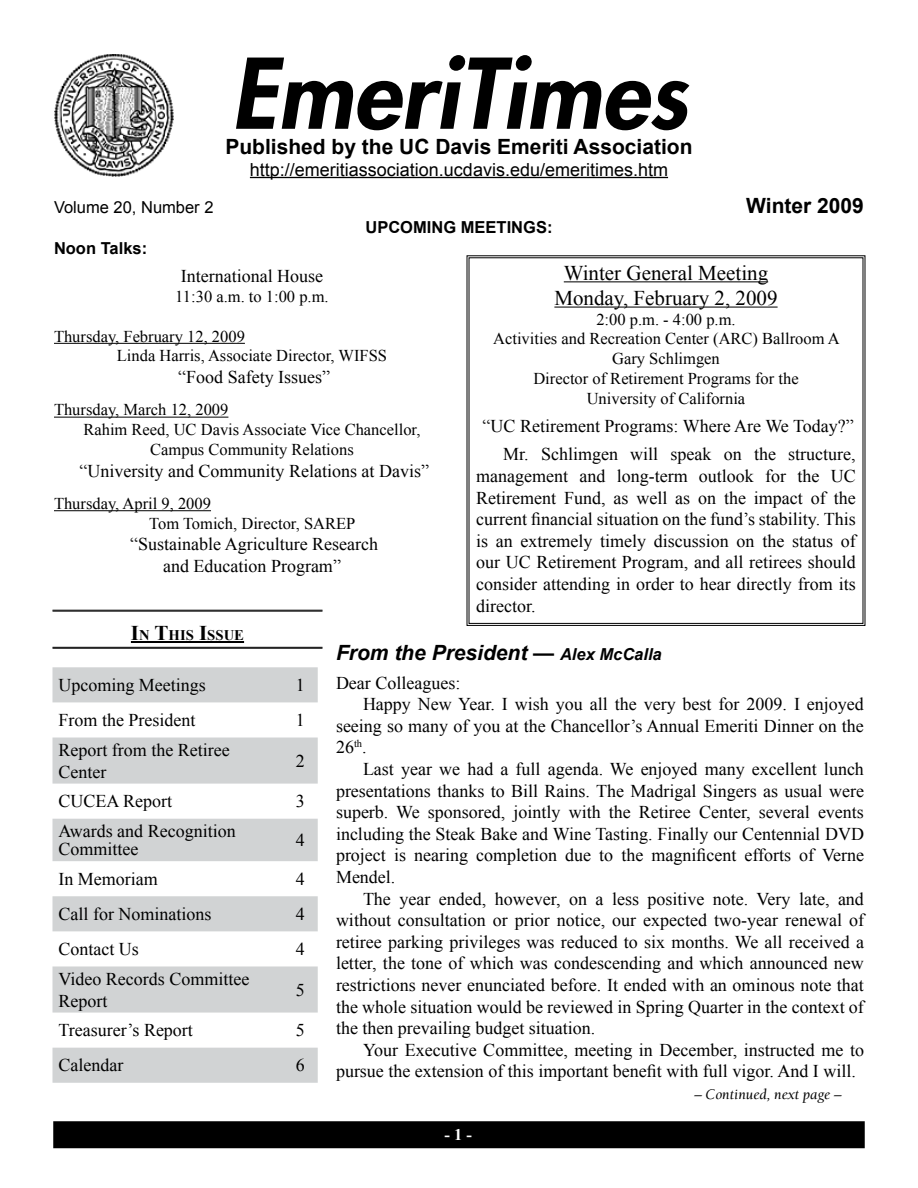
<style>
.page{position:relative;width:918px;height:1188px;background:#fff}
.page>*{position:absolute;margin:0;border:0;box-sizing:border-box;transform-origin:0 0}
.t1{font:italic 800 94.5px "Futura";color:#000}
.t2{font:700 21px "Arial";color:#000}
.t3{font:21px/25.2px "Times New Roman";color:#000;text-align:center}
.t4{font:italic 700 21px "Arial";color:#000}
.t5{font:18px/21.6px "Times New Roman";color:#000}
.t6{font:18px "Arial";color:#000}
.t7{font:16.5px/19.8px "Times New Roman";color:#000}
.t8{font:700 16.5px "Arial";color:#000}
.t9{font:16.5px "Arial";color:#000}
.t10{font:700 16.5px "Times New Roman";color:#fff}
.t11{font:italic 15px "Berkeley";color:#000}
.t12{font:700 14.7px "Times New Roman";color:#000}
.s1{font-size:21px}
.s2{font-size:16.5px}
</style>
<div class="page">
<hr style="left:250px;top:177px;width:418px;height:1px;background:#000">
<img style="left:54px;top:54px;width:119px;height:122px">
<div style="left:54px;top:1122px;width:810px;height:26px;background:#000"></div>
<div style="left:53px;top:1121px;width:812px;height:27px;border:2px solid #000"></div>
<hr style="left:54px;top:343px;width:191px;height:1px;background:#000">
<hr style="left:54px;top:417px;width:174px;height:1px;background:#000">
<hr style="left:54px;top:510px;width:157px;height:1px;background:#000">
<svg style="left:466px;top:255px;width:400px;height:371px"></svg>
<hr style="left:131px;top:641px;width:113px;height:2px;background:#000">
<hr style="left:52px;top:610px;width:270px;height:1px;background:#000">
<hr style="left:52px;top:611px;width:270px;height:1px;background:#000">
<hr style="left:52px;top:647px;width:270px;height:1px;background:#000">
<hr style="left:52px;top:648px;width:270px;height:1px;background:#000">
<svg style="left:52px;top:667px;width:266px;height:416px;fill:#d1d3d4"></svg>
<h1 class="t1" style="left:231px;top:34px;width:458px">EmeriTimes</h1>
<p class="t2" style="left:225px;top:133px;width:469px">Published by the UC Davis Emeriti Association</p>
<p class="t6" style="left:250px;top:157px;width:420px">http://emeritiassociation.ucdavis.edu/emeritimes.htm</p>
<p class="t9" style="left:54px;top:197px;width:161px">Volume 20, Number 2</p>
<p class="t2" style="left:746px;top:192px;width:119px">Winter 2009</p>
<p class="t8" style="left:365px;top:217px;width:189px">UPCOMING MEETINGS:</p>
<p class="t8" style="left:54px;top:237px;width:95px">Noon Talks:</p>
<p class="t5" style="left:181px;top:265px;width:144px">International House</p>
<p class="t7" style="left:175px;top:286px;width:155px">11:30 a.m. to 1:00 p.m.</p>
<p class="t7" style="left:117px;top:326px;width:272px;text-indent:-63px">Thursday, February 12, 2009<br>Linda Harris, Associate Director, WIFSS</p>
<p class="t5" style="left:178px;top:366px;width:153px">“Food Safety Issues”</p>
<p class="t7" style="left:54px;top:400px;width:176px">Thursday, March 12, 2009</p>
<p class="t7" style="left:83px;top:419px;width:339px">Rahim Reed, UC Davis Associate Vice Chancellor,</p>
<p class="t7" style="left:150px;top:439px;width:205px">Campus Community Relations</p>
<p class="t5" style="left:80px;top:459px;width:351px">“University and Community Relations at Davis”</p>
<p class="t7" style="left:149px;top:493px;width:208px;text-indent:-95px">Thursday, April 9, 2009<br>Tom Tomich, Director, SAREP</p>
<p class="t5" style="left:130px;top:533px;width:249px;text-align:center">“Sustainable Agriculture Research and Education Program”</p>
<p class="t3" style="left:554px;top:260px;width:225px">Winter General Meeting<br>Monday, February 2, 2009</p>
<p class="t7" style="left:493px;top:309px;width:348px;text-align:center">2:00 p.m. - 4:00 p.m.<br>Activities and Recreation Center (ARC) Ballroom A<br>Gary Schlimgen<br>Director of Retirement Programs for the<br>University of California</p>
<p class="t5" style="left:483px;top:412px;width:375px;line-height:28.3px;text-align:right">“UC Retirement Programs: Where Are We Today?”<br>Mr. Schlimgen will speak on the structure,</p>
<p class="t5" style="left:476px;top:465px;width:381px;text-align:justify">management and long-term outlook for the UC Retirement Fund, as well as on the impact of the current financial situation on the fund’s stability. This is an extremely timely discussion on the status of our UC Retirement Program, and all retirees should consider attending in order to hear directly from its director.</p>
<p class="t12" style="left:131px;top:625px;width:115px"><span class="s1">I</span>N <span class="s1">T</span>HIS <span class="s1">I</span>SSUE</p>
<p class="t5" style="left:58px;top:674px;width:149px">Upcoming Meetings</p>
<p class="t5" style="left:296px;top:674px;width:10px">1</p>
<p class="t5" style="left:58px;top:709px;width:138px">From the President</p>
<p class="t5" style="left:296px;top:709px;width:10px">1</p>
<p class="t5" style="left:58px;top:739px;width:173px">Report from the Retiree<br>Center</p>
<p class="t5" style="left:296px;top:750px;width:10px">2</p>
<p class="t5" style="left:58px;top:790px;width:115px">CUCEA Report</p>
<p class="t5" style="left:296px;top:790px;width:10px">3</p>
<p class="t5" style="left:58px;top:822px;width:179px;line-height:18px">Awards and Recognition<br>Committee</p>
<p class="t5" style="left:296px;top:829px;width:10px">4</p>
<p class="t5" style="left:58px;top:868px;width:101px">In Memoriam</p>
<p class="t5" style="left:296px;top:868px;width:10px">4</p>
<p class="t5" style="left:58px;top:903px;width:154px">Call for Nominations</p>
<p class="t5" style="left:296px;top:903px;width:10px">4</p>
<p class="t5" style="left:58px;top:938px;width:82px">Contact Us</p>
<p class="t5" style="left:296px;top:938px;width:10px">4</p>
<p class="t5" style="left:58px;top:968px;width:192px">Video Records Committee<br>Report</p>
<p class="t5" style="left:296px;top:979px;width:10px">5</p>
<p class="t5" style="left:58px;top:1019px;width:136px">Treasurer’s Report</p>
<p class="t5" style="left:296px;top:1019px;width:10px">5</p>
<p class="t5" style="left:58px;top:1054px;width:66px">Calendar</p>
<p class="t5" style="left:296px;top:1054px;width:10px">6</p>
<p class="t4" style="left:336px;top:639px;width:327px">From the President — <span class="s2">Alex McCalla</span></p>
<p class="t5" style="left:336px;top:672px;width:126px">Dear Colleagues:</p>
<p class="t5" style="left:363px;top:693px;width:502px">Happy New Year. I wish you all the very best for 2009. I enjoyed</p>
<p class="t5" style="left:336px;top:715px;width:529px">seeing so many of you at the Chancellor’s Annual Emeriti Dinner on the</p>
<p class="t5" style="left:336px;top:736px;width:32px">26<sup>th</sup>.</p>
<p class="t5" style="left:363px;top:758px;width:502px">Last year we had a full agenda. We enjoyed many excellent lunch</p>
<p class="t5" style="left:336px;top:780px;width:530px">presentations thanks to Bill Rains. The Madrigal Singers as usual were</p>
<p class="t5" style="left:336px;top:801px;width:529px">superb. We sponsored, jointly with the Retiree Center, several events</p>
<p class="t5" style="left:336px;top:823px;width:530px">including the Steak Bake and Wine Tasting. Finally our Centennial DVD</p>
<p class="t5" style="left:336px;top:844px;width:529px">project is nearing completion due to the magnificent efforts of Verne</p>
<p class="t5" style="left:336px;top:866px;width:61px">Mendel.</p>
<p class="t5" style="left:363px;top:888px;width:502px">The year ended, however, on a less positive note. Very late, and</p>
<p class="t5" style="left:336px;top:909px;width:529px">without consultation or prior notice, our expected two-year renewal of</p>
<p class="t5" style="left:336px;top:931px;width:530px">retiree parking privileges was reduced to six months. We all received a</p>
<p class="t5" style="left:336px;top:952px;width:529px">letter, the tone of which was condescending and which announced new</p>
<p class="t5" style="left:336px;top:974px;width:529px">restrictions never enunciated before. It ended with an ominous note that</p>
<p class="t5" style="left:336px;top:996px;width:529px">the whole situation would be reviewed in Spring Quarter in the context of</p>
<p class="t5" style="left:336px;top:1017px;width:261px">the then prevailing budget situation.</p>
<p class="t5" style="left:363px;top:1039px;width:503px">Your Executive Committee, meeting in December, instructed me to</p>
<p class="t5" style="left:336px;top:1060px;width:521px">pursue the extension of this important benefit with full vigor. And I will.</p>
<p class="t10" style="left:445px;top:1123px;width:29px">- -</p>
<p class="t11" style="left:694px;top:1087px;width:149px">– Continued, next page –</p>
</div>
